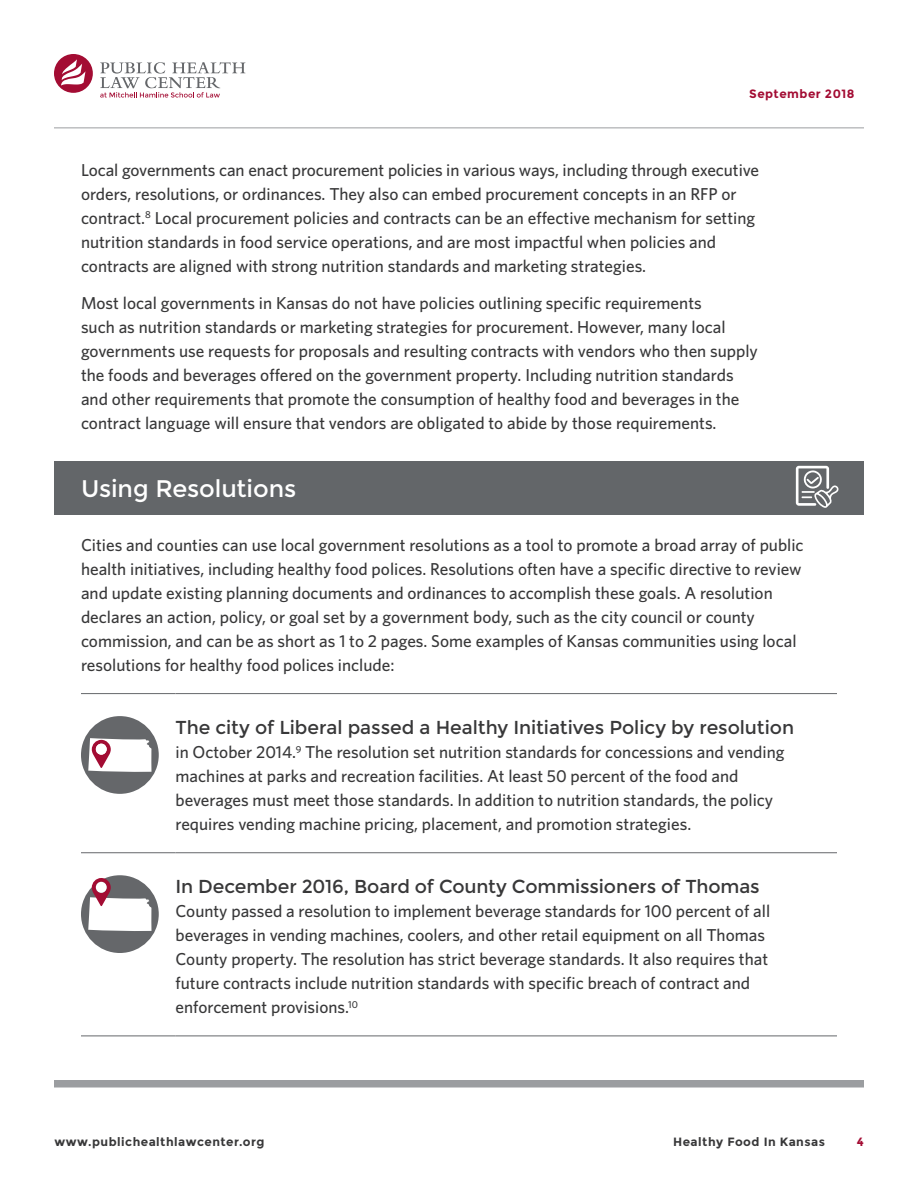
<style>
.page{position:relative;width:918px;height:1188px;background:#fff}
.page>*{position:absolute;margin:0;border:0;box-sizing:border-box;transform-origin:0 0}
.t1{font:24px "Montserrat";letter-spacing:-.005em;color:#fff}
.subhead_level_2{font:18.75px "Montserrat";letter-spacing:-.005em;color:#383839}
.body{font:500 17.25px/24px "Whitney";color:#383839}
.t2{font:700 12px "Montserrat";letter-spacing:.04em;color:#383839}
.t3{font:700 12px "Montserrat";letter-spacing:.04em;color:#a30c33}
</style>
<div class="page">
<div style="left:54px;top:1080px;width:810px;height:8px;background:#9b9da0"></div>
<hr style="left:54px;top:128px;width:810px;height:1px;background:#9b9da0">
<hr style="left:81px;top:693px;width:95px;height:1px;background:#65676a">
<hr style="left:176px;top:693px;width:661px;height:1px;background:#65676a">
<hr style="left:81px;top:852px;width:95px;height:1px;background:#65676a">
<hr style="left:176px;top:852px;width:661px;height:1px;background:#65676a">
<hr style="left:81px;top:1036px;width:95px;height:1px;background:#65676a">
<hr style="left:176px;top:1036px;width:661px;height:1px;background:#65676a">
<div style="left:81px;top:716px;width:78px;height:78px;background:#65676a;border-radius:50%"></div>
<svg style="left:88px;top:738px;width:64px;height:34px"></svg>
<div style="left:96px;top:744px;width:11px;height:11px;background:#fff;border-radius:50%"></div>
<div style="left:81px;top:875px;width:78px;height:78px;background:#65676a;border-radius:50%"></div>
<svg style="left:88px;top:878px;width:64px;height:53px"></svg>
<div style="left:96px;top:882px;width:11px;height:11px;background:#fff;border-radius:50%"></div>
<div style="left:54px;top:461px;width:810px;height:54px;background:#636669"></div>
<svg style="left:796px;top:466px;width:43px;height:42px"></svg>
<svg style="left:54px;top:54px;width:39px;height:39px"></svg>
<svg style="left:100px;top:62px;width:145px;height:36px"></svg>
<p class="t3" style="left:749px;top:86px;width:107px">September 2018</p>
<p class="body" style="left:81px;top:157px;width:680px">Local governments can enact procurement policies in various ways, including through executive orders, resolutions, or ordinances. They also can embed procurement concepts in an RFP or contract.<sup>8</sup> Local procurement policies and contracts can be an effective mechanism for setting nutrition standards in food service operations, and are most impactful when policies and contracts are aligned with strong nutrition standards and marketing strategies.</p>
<p class="body" style="left:81px;top:291px;width:678px">Most local governments in Kansas do not have policies outlining specific requirements<br>such as nutrition standards or marketing strategies for procurement. However, many local governments use requests for proposals and resulting contracts with vendors who then supply the foods and beverages offered on the government property. Including nutrition standards and other requirements that promote the consumption of healthy food and beverages in the contract language will ensure that vendors are obligated to abide by those requirements.</p>
<p class="t1" style="left:81px;top:475px;width:217px">Using Resolutions</p>
<p class="body" style="left:81px;top:533px;width:724px">Cities and counties can use local government resolutions as a tool to promote a broad array of public health initiatives, including healthy food polices. Resolutions often have a specific directive to review and update existing planning documents and ordinances to accomplish these goals. A resolution declares an action, policy, or goal set by a government body, such as the city council or county commission, and can be as short as 1 to 2 pages. Some examples of Kansas communities using local resolutions for healthy food polices include:</p>
<p class="subhead_level_2" style="left:176px;top:717px;width:620px">The city of Liberal passed a Healthy Initiatives Policy by resolution</p>
<p class="body" style="left:176px;top:740px;width:610px">in October 2014.<sup>9</sup> The resolution set nutrition standards for concessions and vending machines at parks and recreation facilities. At least 50 percent of the food and beverages must meet those standards. In addition to nutrition standards, the policy requires vending machine pricing, placement, and promotion strategies.</p>
<p class="subhead_level_2" style="left:176px;top:876px;width:586px">In December 2016, Board of County Commissioners of Thomas</p>
<p class="body" style="left:176px;top:899px;width:596px">County passed a resolution to implement beverage standards for 100 percent of all beverages in vending machines, coolers, and other retail equipment on all Thomas County property. The resolution has strict beverage standards. It also requires that future contracts include nutrition standards with specific breach of contract and enforcement provisions.<sup>10</sup></p>
<p class="t2" style="left:55px;top:1134px;width:212px">www.publichealthlawcenter.org</p>
<p class="t2" style="left:673px;top:1134px;width:153px">Healthy Food In Kansas</p>
<p class="t3" style="left:857px;top:1134px;width:9px">4</p>
</div>
